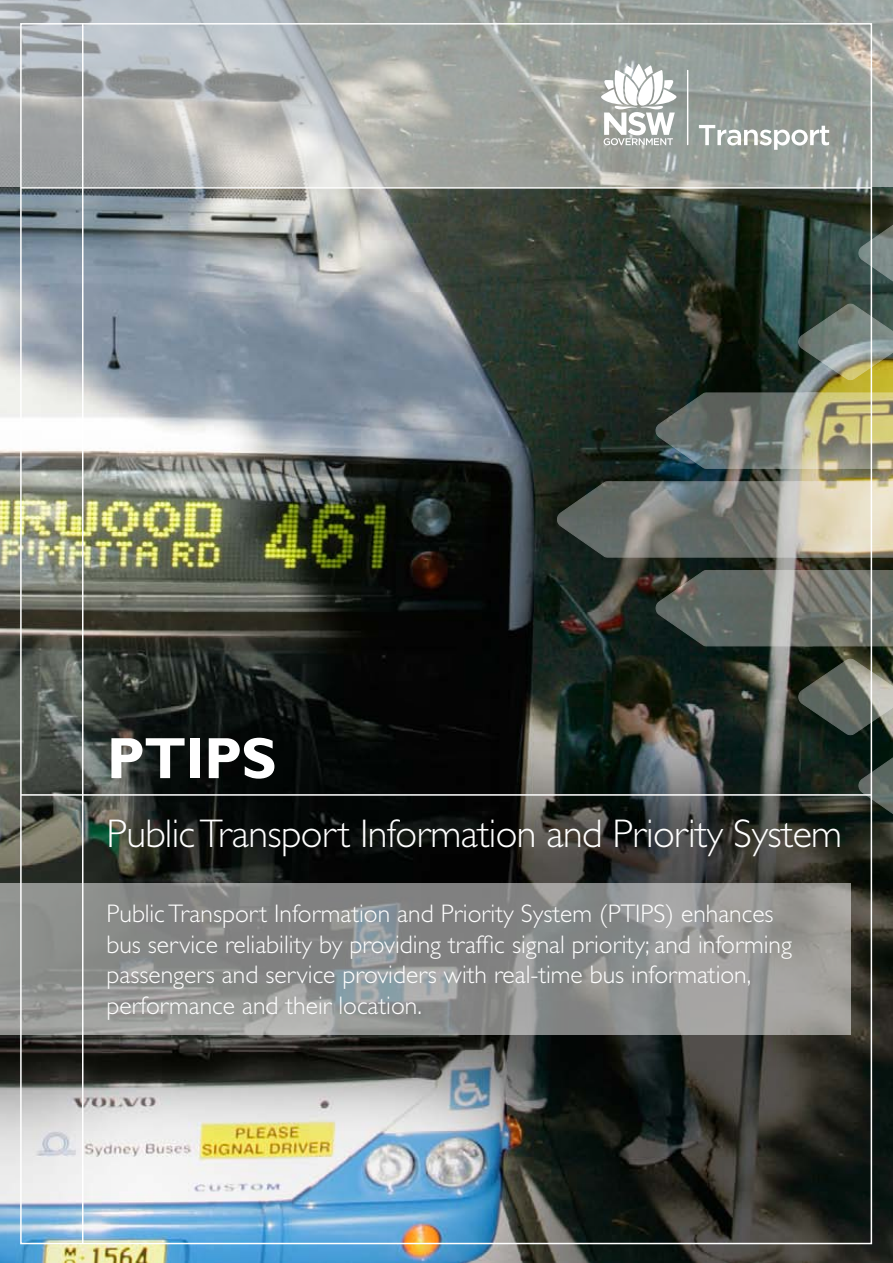
<style>
.page{position:relative;width:893px;height:1263px;background:#fff}
.page>*{position:absolute;margin:0;border:0;box-sizing:border-box;transform-origin:0 0}
.t1{font:700 58.5px "Gill Sans Std";letter-spacing:-.015em;color:#fff}
.t2{font:300 40.2px "Gill Sans Std";letter-spacing:-.015em;color:#fff}
.t3{font:300 25.5px/30.6px "Gill Sans Std";color:#fff}
</style>
<div class="page">
<img style="left:0;top:187px;width:893px;height:1076px">
<svg style="left:0;top:0;width:893px;height:187px;background:#a8acaa"></svg>
<svg style="left:0;top:883px;width:850px;height:152px;background:#909190"></svg>
<svg style="left:699px;top:125px;width:130px;height:25px"></svg>
<hr style="left:687px;top:70px;width:1px;height:75px;background:#fff">
<svg style="left:601px;top:64px;width:75px;height:81px"></svg>
<svg style="left:858px;top:215px;width:35px;height:76px;background:#596761"></svg>
<svg style="left:858px;top:748px;width:35px;height:76px;background:#3a4640"></svg>
<svg style="left:798px;top:304px;width:95px;height:76px;background:#747e6c"></svg>
<svg style="left:798px;top:659px;width:95px;height:76px;background:#5a6157"></svg>
<img style="left:656px;top:393px;width:237px;height:76px">
<svg style="left:656px;top:570px;width:237px;height:76px;background:#6a706a"></svg>
<svg style="left:557px;top:481px;width:336px;height:76px;background:#8b8c81"></svg>
<hr style="left:82px;top:23px;width:1px;height:1221px;background:#fff">
<hr style="left:21px;top:794px;width:850px;height:2px;background:#fff">
<hr style="left:21px;top:187px;width:850px;height:2px;background:#fff">
<h1 class="t1" style="left:107px;top:724px;width:172px">PTIPS</h1>
<h2 class="t2" style="left:107px;top:811px;width:737px">Public Transport Information and Priority System</h2>
<p class="t3" style="left:107px;top:898px;width:687px">Public Transport Information and Priority System (PTIPS) enhances bus service reliability by providing traffic signal priority; and informing passengers and service providers with real-time bus information, performance and their location.</p>
</div>
